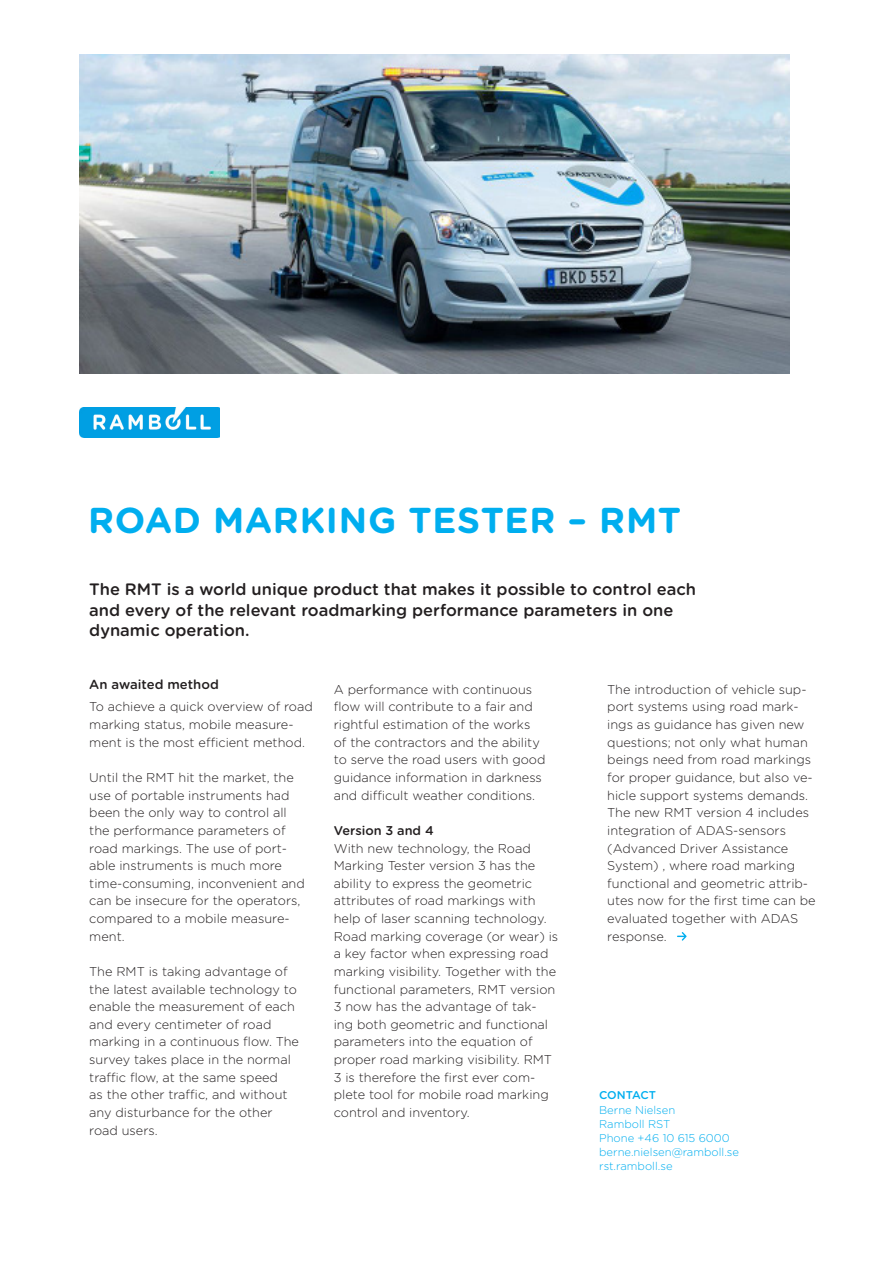
<style>
.page{position:relative;width:893px;height:1263px;background:#fff}
.page>*{position:absolute;margin:0;border:0;box-sizing:border-box;transform-origin:0 0}
.t1{font:700 36px "Gotham Rounded";letter-spacing:.015em;color:#00aeef}
.Ingress{font:500 16.5px/20.7px "Gotham Rounded";color:#231f20}
.Underrubrik{font:500 13.2px "Gotham Rounded";color:#231f20}
.Brödtext{font:300 12.75px/17.5px "Gotham Rounded";color:#231f20}
.Brödtext-2{font:500 12.75px "Gotham Rounded";color:#231f20}
.Kontakttext{font:300 11.25px "Gotham Rounded";color:#00aeef}
.KONTAKTRUBRIK{font:500 11.25px "Gotham Rounded";letter-spacing:-.01em;color:#00aeef}
</style>
<div class="page">
<img style="left:80px;top:55px;width:710px;height:318px">
<svg style="left:677px;top:932px;width:10px;height:9px"></svg>
<img style="left:80px;top:408px;width:140px;height:29px">
<p class="t1" style="left:88px;top:494px;width:594px">ROAD MARKING TESTER – RMT</p>
<p class="Ingress" style="left:89px;top:578px;width:608px">The RMT is a world unique product that makes it possible to control each and every of the relevant roadmarking performance parameters in one dynamic operation.</p>
<p class="Underrubrik" style="left:89px;top:675px;width:131px">An awaited method</p>
<p class="Brödtext" style="left:89px;top:697px;width:225px">To achieve a quick overview of road marking status, mobile measure&shy;ment is the most efficient method.</p>
<p class="Brödtext" style="left:89px;top:768px;width:217px">Until the RMT hit the market, the use of portable instruments had been the only way to control all the performance parameters of road markings. The use of port&shy;able instruments is much more time-consuming, inconvenient and can be insecure for the operators, compared to a mobile measure&shy;ment.</p>
<p class="Brödtext" style="left:89px;top:962px;width:211px">The RMT is taking advantage of the latest available technology to enable the measurement of each and every centimeter of road marking in a continuous flow. The survey takes place in the normal traffic flow, at the same speed<br>as the other traffic, and without any disturbance for the other road users.</p>
<p class="Brödtext" style="left:334px;top:680px;width:213px">A performance with continuous flow will contribute to a fair and rightful estimation of the works of the contractors and the ability to serve the road users with good guidance information in darkness and difficult weather conditions.</p>
<p class="Brödtext-2" style="left:334px;top:821px;width:101px">Version 3 and 4</p>
<p class="Brödtext" style="left:334px;top:839px;width:226px">With new technology, the Road Marking Tester version 3 has the ability to express the geometric attributes of road markings with help of laser scanning technology.<br>Road marking coverage (or wear) is a key factor when expressing road marking visibility. Together with the functional parameters, RMT version 3 now has the advantage of tak&shy;ing both geometric and functional parameters into the equation of proper road marking visibility. RMT 3 is therefore the first ever com&shy;plete tool for mobile road marking control and inventory.</p>
<p class="Brödtext" style="left:607px;top:680px;width:210px">The introduction of vehicle sup&shy;port systems using road mark&shy;ings as guidance has given new questions; not only what human beings need from road markings for proper guidance, but also ve&shy;hicle support systems demands.<br>The new RMT version 4 includes integration of ADAS-sensors (Advanced Driver Assistance<br>System) , where road marking functional and geometric attrib&shy;utes now for the first time can be evaluated together with ADAS response.</p>
<p class="KONTAKTRUBRIK" style="left:599px;top:1087px;width:58px">CONTACT</p>
<p class="Kontakttext" style="left:599px;top:1102px;width:78px">Berne Nielsen</p>
<p class="Kontakttext" style="left:599px;top:1116px;width:73px">Ramboll RST</p>
<p class="Kontakttext" style="left:599px;top:1130px;width:132px">Phone +46 10 615 6000</p>
<p class="Kontakttext" style="left:599px;top:1144px;width:141px">berne.nielsen@ramboll.se</p>
<p class="Kontakttext" style="left:599px;top:1158px;width:75px">rst.ramboll.se</p>
</div>
